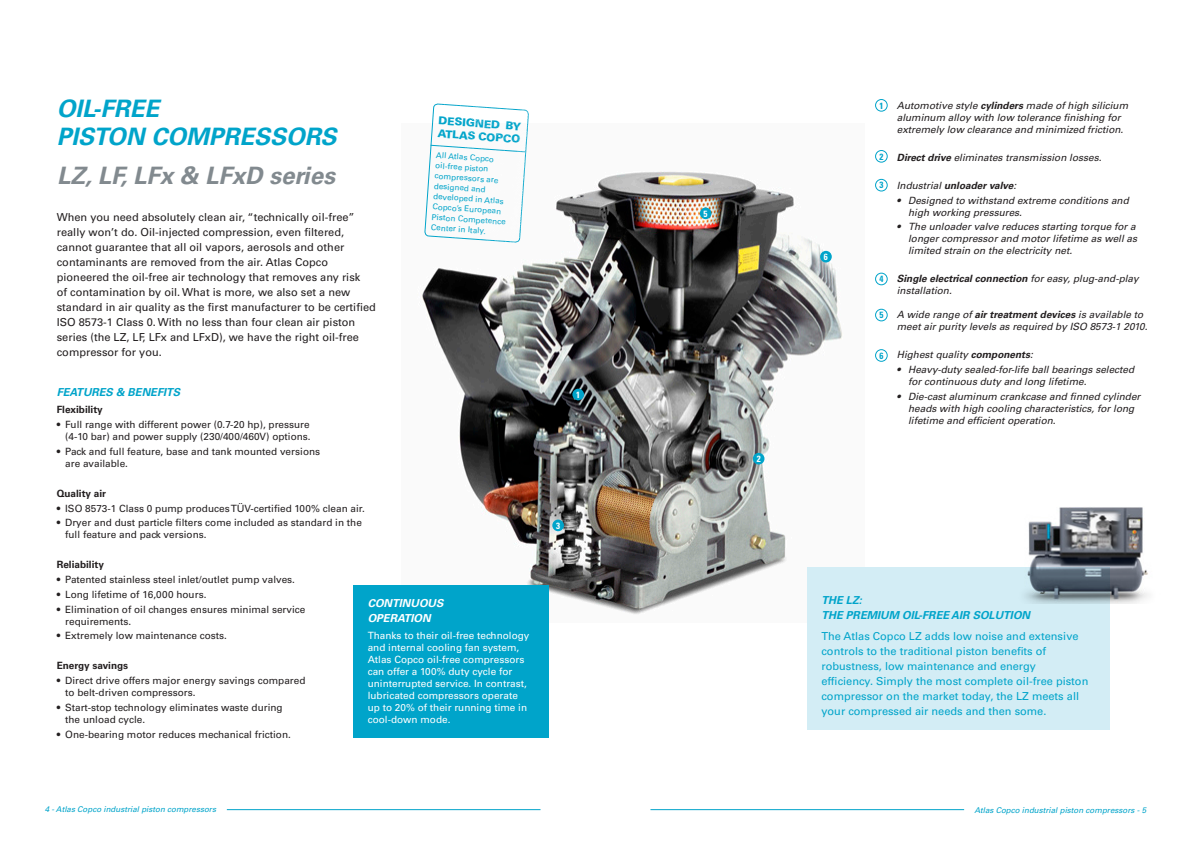
<style>
.page{position:relative;width:1191px;height:842px;background:#fff}
.page>*{position:absolute;margin:0;border:0;box-sizing:border-box;transform-origin:0 0}
.t1{font:italic 700 24px/28.8px "Univers LT Std";color:#00a4ca}
.t2{font:italic 700 24px "Univers LT Std";color:#828a8f}
.t3{font:11px/15px "Univers LT Std";color:#231f20}
.t4{font:11px/15px "Univers LT Std";color:#00a4ca}
.t5{font:italic 700 11px/15px "Univers LT Std";color:#00a4ca}
.t6{font:italic 700 11px/15px "Univers LT Std";color:#fff}
.t7{font:900 10.8px/13px "Univers LT Std";color:#00a4ca}
.t8{font:italic 10px/12px "Univers LT Std";color:#231f20}
.t9{font:10px/12px "Univers LT Std";color:#231f20}
.t10{font:10px/12px "Univers LT Std";color:#fff}
.t11{font:700 10px "Univers LT Std";color:#231f20}
.t12{font:italic 700 10px "Univers LT Std";color:#231f20}
.t13{font:700 condensed 9px "Univers LT Std";color:#00a4ca}
.t14{font:700 condensed 9px "Univers LT Std";color:#fff}
.t15{font:8.1px/10.3px "Univers LT Std";color:#00a4ca}
.t16{font:italic 8px "Univers LT Std";color:#00a4ca}
.s1{font-weight:700}
.s2{font-weight:400}
</style>
<div class="page">
<hr style="left:227px;top:809px;width:313px;height:1px;background:#00a4ca">
<hr style="left:650px;top:809px;width:314px;height:1px;background:#00a4ca">
<img style="left:422px;top:171px;width:420px;height:452px">
<div style="left:572px;top:389px;width:12px;height:11px;background:#00a4ca;border-radius:50%"></div>
<div style="left:820px;top:251px;width:11px;height:11px;background:#00a4ca;border-radius:50%"></div>
<div style="left:552px;top:520px;width:12px;height:11px;background:#00a4ca;border-radius:50%"></div>
<div style="left:753px;top:453px;width:11px;height:11px;background:#00a4ca;border-radius:50%"></div>
<div style="left:700px;top:208px;width:11px;height:11px;background:#00a4ca;border-radius:50%"></div>
<div style="left:875px;top:99px;width:12px;height:12px;border:1px solid #00a4ca;border-radius:50%"></div>
<div style="left:875px;top:150px;width:12px;height:12px;border:1px solid #00a4ca;border-radius:50%"></div>
<div style="left:875px;top:179px;width:12px;height:12px;border:1px solid #00a4ca;border-radius:50%"></div>
<div style="left:875px;top:349px;width:12px;height:13px;border:1px solid #00a4ca;border-radius:50%"></div>
<div style="left:875px;top:309px;width:12px;height:12px;border:1px solid #00a4ca;border-radius:50%"></div>
<div style="left:875px;top:273px;width:12px;height:12px;border:1px solid #00a4ca;border-radius:50%"></div>
<div style="left:353px;top:585px;width:195px;height:153px;background:#00a4ca"></div>
<div style="left:807px;top:567px;width:303px;height:162px;background:#d3edf5"></div>
<svg style="left:424px;top:244px;width:105px;height:15px"></svg>
<img style="left:424px;top:103px;width:105px;height:141px">
<img style="left:1025px;top:507px;width:123px;height:96px">
<h1 class="t1" style="left:57px;top:94px;width:281px">OIL-FREE<br>PISTON COMPRESSORS</h1>
<h1 class="t2" style="left:57px;top:161px;width:279px">LZ, LF, LFx &amp; LFxD series</h1>
<p class="t7" style="left:439px;top:114px;width:84px;rotate:4deg">DESIGNED BY<br>ATLAS COPCO</p>
<p class="t15" style="left:436px;top:150px;width:76px;rotate:4deg">All Atlas Copco oil-free piston compressors are designed and developed in Atlas<br>Copco’s European<br>Piston Competence<br>Center in Italy.</p>
<p class="t3" style="left:57px;top:209px;width:299px">When you need absolutely clean air, “technically oil-free”</p>
<p class="t14" style="left:703px;top:208px;width:5px">5</p>
<p class="t3" style="left:57px;top:224px;width:320px">really won’t do. Oil-injected compression, even filtered, cannot guarantee that all oil vapors, aerosols and other contaminants are removed from the air. Atlas Copco pioneered the oil-free air technology that removes any risk<br>of contamination by oil. What is more, we also set a new standard in air quality as the first manufacturer to be certified ISO 8573-1 Class 0. With no less than four clean air piston series (the LZ, LF, LFx and LFxD), we have the right oil-free compressor for you.</p>
<p class="t5" style="left:57px;top:385px;width:125px">FEATURES &amp; BENEFITS</p>
<p class="t11" style="left:57px;top:404px;width:48px">Flexibility</p>
<p class="t9" style="left:57px;top:419px;width:255px;text-align:right">• Full range with different power (0.7-20 hp), pressure (4-10 bar) and power supply (230/400/460V) options.</p>
<p class="t9" style="left:65px;top:446px;width:256px;text-indent:-8px">• Pack and full feature, base and tank mounted versions are available.</p>
<p class="t11" style="left:57px;top:487px;width:51px">Quality air</p>
<p class="t9" style="left:57px;top:502px;width:310px">• ISO 8573-1 Class 0 pump produces TÜV-certified 100% clean air.</p>
<p class="t9" style="left:65px;top:517px;width:298px;text-indent:-8px">• Dryer and dust particle filters come included as standard in the full feature and pack versions.</p>
<p class="t11" style="left:57px;top:559px;width:49px">Reliability</p>
<p class="t9" style="left:57px;top:573px;width:240px">• Patented stainless steel inlet/outlet pump valves.</p>
<p class="t9" style="left:57px;top:588px;width:151px">• Long lifetime of 16,000 hours.</p>
<p class="t9" style="left:65px;top:603px;width:242px;text-indent:-8px">• Elimination of oil changes ensures minimal service requirements.</p>
<p class="t9" style="left:57px;top:630px;width:172px">• Extremely low maintenance costs.</p>
<p class="t11" style="left:57px;top:660px;width:73px">Energy savings</p>
<p class="t9" style="left:65px;top:674px;width:242px;text-indent:-8px">• Direct drive offers major energy savings compared to belt-driven compressors.</p>
<p class="t9" style="left:65px;top:701px;width:219px;text-indent:-8px">• Start-stop technology eliminates waste during the unload cycle.</p>
<p class="t9" style="left:57px;top:728px;width:236px">• One-bearing motor reduces mechanical friction.</p>
<p class="t6" style="left:368px;top:596px;width:77px">CONTINUOUS<br>OPERATION</p>
<p class="t10" style="left:368px;top:630px;width:163px">Thanks to their oil-free technology and internal cooling fan system,<br>Atlas Copco oil-free compressors can offer a 100% duty cycle for uninterrupted service. In contrast, lubricated compressors operate up to 20% of their running time in cool-down mode.</p>
<p class="t14" style="left:576px;top:389px;width:5px">1</p>
<p class="t14" style="left:556px;top:520px;width:5px">3</p>
<p class="t14" style="left:756px;top:453px;width:5px">2</p>
<p class="t14" style="left:824px;top:251px;width:5px">6</p>
<p class="t13" style="left:879px;top:100px;width:5px">1</p>
<p class="t13" style="left:879px;top:151px;width:5px">2</p>
<p class="t13" style="left:879px;top:180px;width:5px">3</p>
<p class="t13" style="left:879px;top:273px;width:5px">4</p>
<p class="t13" style="left:879px;top:310px;width:5px">5</p>
<p class="t13" style="left:879px;top:350px;width:5px">6</p>
<p class="t8" style="left:896px;top:99px;width:233px">Automotive style <span class="s1">cylinders</span> made of high silicium aluminum alloy with low tolerance finishing for extremely low clearance and minimized friction.</p>
<p class="t8" style="left:896px;top:151px;width:206px"><span class="s1">Direct drive</span> eliminates transmission losses.</p>
<p class="t12" style="left:896px;top:179px;width:121px"><span class="s2">Industrial</span> unloader valve<span class="s2">:</span></p>
<p class="t8" style="left:908px;top:194px;width:222px;text-indent:-11px">• Designed to withstand extreme conditions and high working pressures.</p>
<p class="t8" style="left:908px;top:221px;width:230px;text-indent:-11px">• The unloader valve reduces starting torque for a longer compressor and motor lifetime as well as limited strain on the electricity net.</p>
<p class="t8" style="left:896px;top:273px;width:243px"><span class="s1">Single electrical connection</span> for easy, plug-and-play installation.</p>
<p class="t8" style="left:896px;top:309px;width:252px">A wide range of <span class="s1">air treatment devices</span> is available to meet air purity levels as required by ISO 8573-1 2010.</p>
<p class="t8" style="left:896px;top:349px;width:138px">Highest quality <span class="s1">components</span>:</p>
<p class="t8" style="left:908px;top:364px;width:228px;text-indent:-11px">• Heavy-duty sealed-for-life ball bearings selected for continuous duty and long lifetime.</p>
<p class="t8" style="left:908px;top:391px;width:234px;text-indent:-11px">• Die-cast aluminum crankcase and finned cylinder heads with high cooling characteristics, for long lifetime and efficient operation.</p>
<p class="t5" style="left:821px;top:593px;width:210px">THE LZ:<br>THE PREMIUM OIL-FREE AIR SOLUTION</p>
<p class="t4" style="left:821px;top:629px;width:268px">The Atlas Copco LZ adds low noise and extensive controls to the traditional piston benefits of robustness, low maintenance and energy efficiency. Simply the most complete oil-free piston compressor on the market today, the LZ meets all your compressed air needs and then some.</p>
<p class="t16" style="left:45px;top:805px;width:173px">4 - Atlas Copco industrial piston compressors</p>
<p class="t16" style="left:974px;top:805px;width:173px">Atlas Copco industrial piston compressors - 5</p>
</div>
